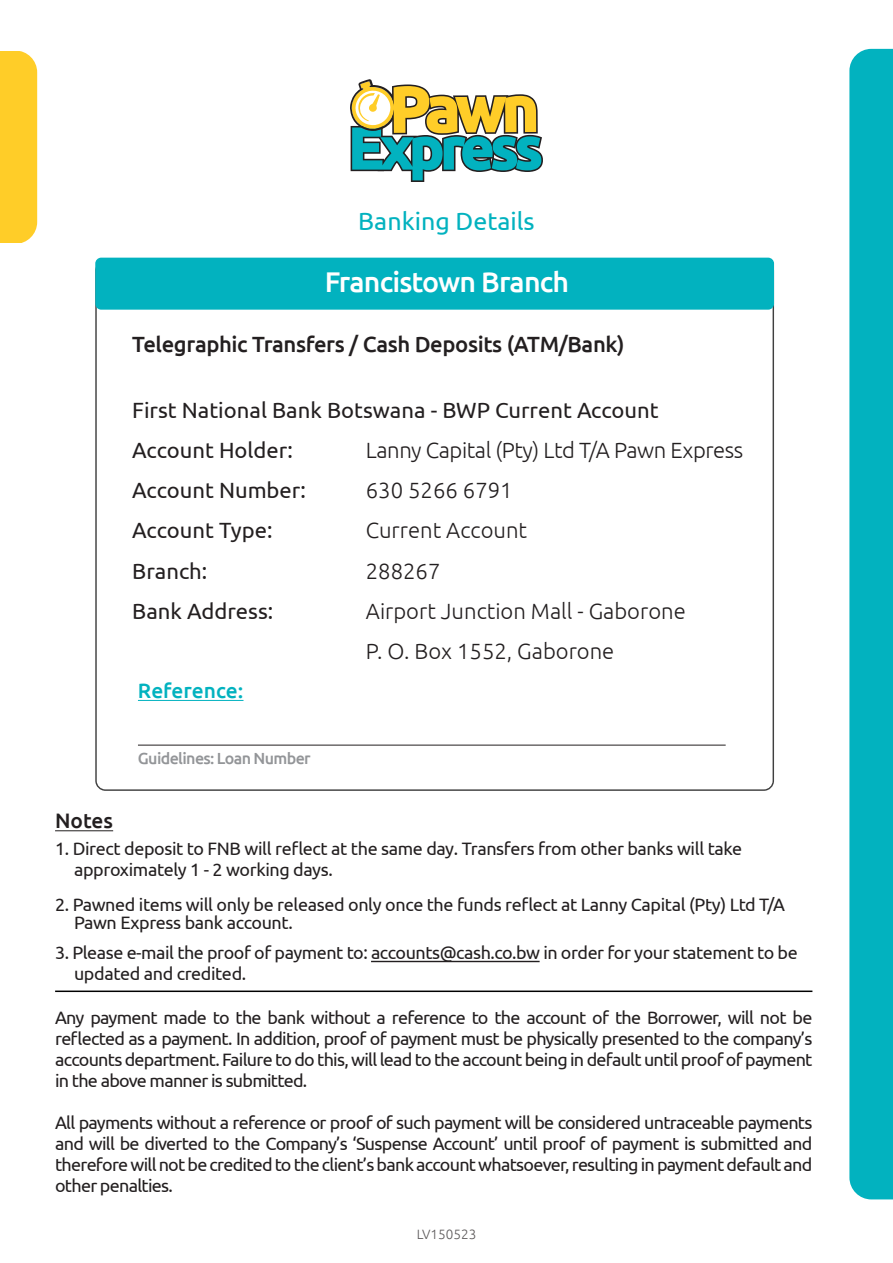
<style>
.page{position:relative;width:893px;height:1263px;background:#fff}
.page>*{position:absolute;margin:0;border:0;box-sizing:border-box;transform-origin:0 0}
.t1{font:500 28.5px "Ubuntu";letter-spacing:-.03em;color:#fff}
.t2{font:25.05px "Ubuntu";color:#02b2bf}
.t3{font:22.05px/40px "Ubuntu";color:#231f20}
.t4{font:300 22.05px/40px "Ubuntu";color:#231f20}
.t5{font:500 22.05px "Ubuntu";letter-spacing:-.015em;color:#231f20}
.t6{font:300 22.05px "Ubuntu";letter-spacing:-.02em;color:#231f20}
.t7{font:500 21px "Ubuntu";color:#02b2bf}
.t8{font:500 21px "Ubuntu";color:#231f20}
.t9{font:18px/21px "Ubuntu";letter-spacing:-.025em;color:#231f20}
.t10{font:500 16.05px "Ubuntu";letter-spacing:-.04em;color:#939598}
.t11{font:300 13.5px "Ubuntu";color:#231f20}
</style>
<div class="page">
<div style="left:0;top:51px;width:37px;height:192px;background:#ffcd28"></div>
<svg style="left:849px;top:49px;width:44px;height:1150px;background:#0db5c1"></svg>
<svg style="left:95px;top:260px;width:679px;height:531px"></svg>
<div style="left:95px;top:258px;width:679px;height:52px;background:#02b2bf;border-radius:6px"></div>
<hr style="left:371px;top:961px;width:169px;height:1px;background:#231f20">
<hr style="left:55px;top:830px;width:58px;height:1px;background:#231f20">
<hr style="left:138px;top:700px;width:105px;height:1px;background:#02b2bf">
<hr style="left:138px;top:745px;width:588px;height:1px;background:#231f20">
<hr style="left:55px;top:990px;width:757px;height:2px;background:#000">
<svg style="left:350px;top:79px;width:193px;height:103px"></svg>
<h2 class="t2" style="left:358px;top:205px;width:178px">Banking Details</h2>
<h1 class="t1" style="left:325px;top:264px;width:246px">Francistown Branch</h1>
<p class="t5" style="left:132px;top:330px;width:494px">Telegraphic Transfers / Cash Deposits (ATM/Bank)</p>
<p class="t3" style="left:132px;top:390px;width:528px">First National Bank Botswana - BWP Current Account<br>Account Holder:</p>
<p class="t6" style="left:366px;top:437px;width:379px">Lanny Capital (Pty) Ltd T/A Pawn Express</p>
<p class="t3" style="left:132px;top:470px;width:175px">Account Number:</p>
<p class="t4" style="left:366px;top:470px;width:148px">630 5266 6791</p>
<p class="t3" style="left:132px;top:510px;width:142px">Account Type:</p>
<p class="t4" style="left:366px;top:510px;width:163px">Current Account</p>
<p class="t3" style="left:132px;top:550px;width:77px">Branch:</p>
<p class="t4" style="left:366px;top:550px;width:76px">288267</p>
<p class="t3" style="left:132px;top:590px;width:143px">Bank Address:</p>
<p class="t4" style="left:366px;top:590px;width:321px">Airport Junction Mall - Gaborone<br>P. O. Box 1552, Gaborone</p>
<p class="t7" style="left:138px;top:677px;width:107px">Reference:</p>
<p class="t8" style="left:55px;top:807px;width:60px">Notes</p>
<p class="t10" style="left:138px;top:748px;width:174px">Guidelines: Loan Number</p>
<p class="t9" style="left:74px;top:837px;width:670px;text-indent:-19px">1. Direct deposit to FNB will reflect at the same day. Transfers from other banks will take approximately 1 - 2 working days.</p>
<p class="t9" style="left:74px;top:895px;width:713px;line-height:18px;text-indent:-19px">2. Pawned items will only be released only once the funds reflect at Lanny Capital (Pty) Ltd T/A<br>Pawn Express bank account.</p>
<p class="t9" style="left:74px;top:942px;width:725px;text-indent:-19px">3. Please e-mail the proof of payment to: accounts@cash.co.bw in order for your statement to be updated and credited.</p>
<p class="t9" style="left:55px;top:1007px;width:759px;text-align:justify">Any payment made to the bank without a reference to the account of the Borrower, will not be reflected as a payment. In addition, proof of payment must be physically presented to the company’s accounts department. Failure to do this, will lead to the account being in default until proof of payment in the above manner is submitted.</p>
<p class="t9" style="left:55px;top:1111px;width:759px;text-align:justify">All payments without a reference or proof of such payment will be considered untraceable payments and will be diverted to the Company’s ‘Suspense Account’ until proof of payment is submitted and therefore will not be credited to the client’s bank account whatsoever, resulting in payment default and other penalties.</p>
<p class="t11" style="left:417px;top:1226px;width:61px">LV150523</p>
</div>
